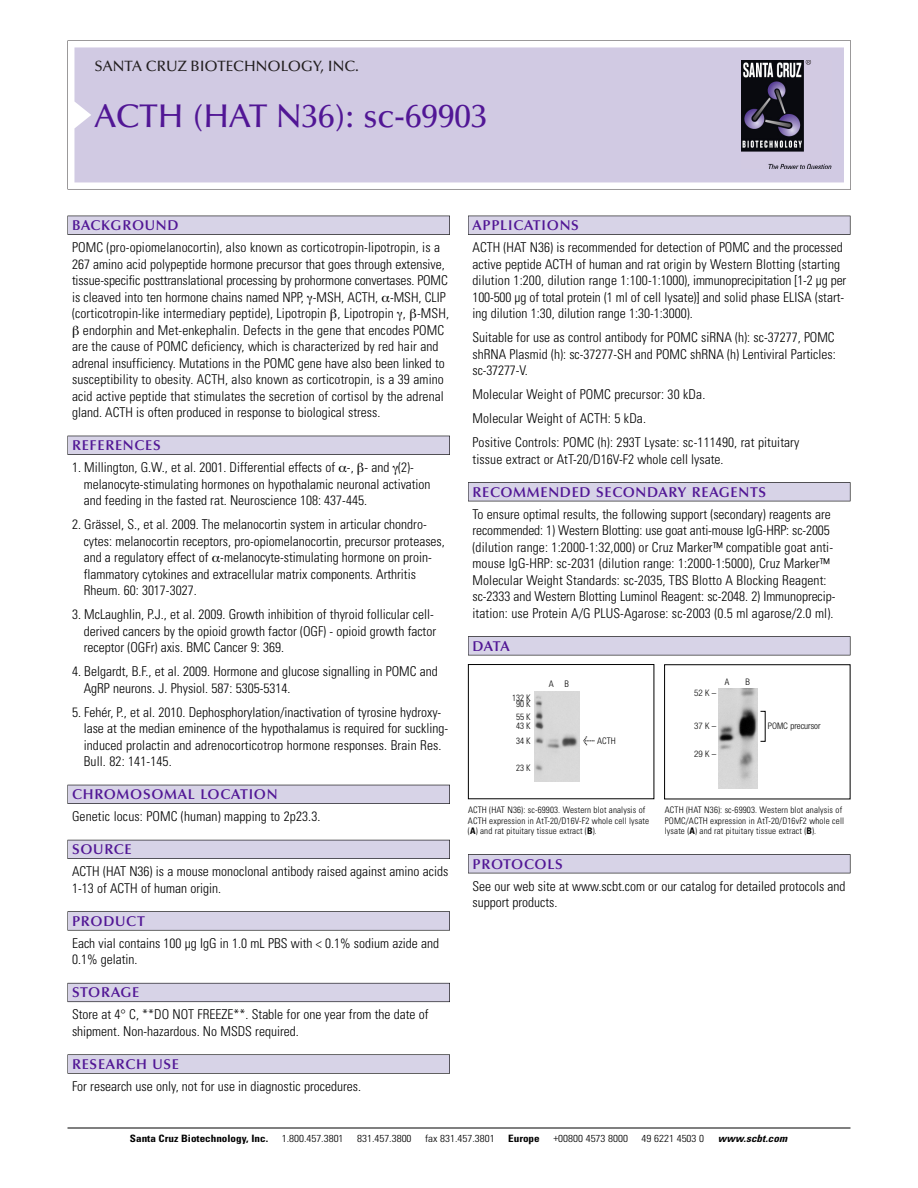
<style>
.page{position:relative;width:918px;height:1188px;background:#fff}
.page>*{position:absolute;margin:0;border:0;box-sizing:border-box;transform-origin:0 0}
.t1{font:500 33px "Optima";color:#511695}
.t2{font:500 15px "Optima";color:#231f20}
.t3{font:600 14.25px "Optima";letter-spacing:.05em;color:#511695}
.t4{font:300 condensed 13.5px/16.5px "Univers";color:#000}
.t5{font:300 condensed 10.2px "Univers";color:#000;scale:1.1 1}
.t6{font:700 condensed 10.2px "Univers";color:#000;scale:1.1 1}
.t7{font:italic 700 condensed 10.2px "Univers";letter-spacing:.005em;color:#000;scale:1.1 1}
.t8{font:300 condensed 9px/10.5px "Univers";letter-spacing:.015em;color:#000}
.t9{font:300 condensed 9px "Helvetica Neue";color:#000}
.s1{font-family:"Meta Plus";font-weight:400;font-stretch:normal;font-size:10.5px}
.s2{font-weight:700}
</style>
<div class="page">
<svg style="left:68px;top:40px;width:783px;height:149px"></svg>
<div style="left:74px;top:47px;width:770px;height:135px;background:#d1cae3"></div>
<img style="left:741px;top:60px;width:90px;height:108px">
<div style="left:68px;top:216px;width:382px;height:19px;background:#525155"></div>
<div style="left:68px;top:216px;width:381px;height:18px;background:#d7d3e7"></div>
<div style="left:68px;top:436px;width:382px;height:19px;background:#515055"></div>
<div style="left:68px;top:436px;width:381px;height:18px;background:#d7d3e7"></div>
<div style="left:68px;top:785px;width:382px;height:19px;background:#525158"></div>
<div style="left:68px;top:785px;width:381px;height:18px;background:#d7d3e7"></div>
<div style="left:68px;top:840px;width:382px;height:19px;background:#54535a"></div>
<div style="left:68px;top:840px;width:381px;height:18px;background:#d7d3e7"></div>
<svg style="left:68px;top:911px;width:382px;height:20px"></svg>
<div style="left:68px;top:912px;width:381px;height:18px;background:#d7d3e7"></div>
<div style="left:68px;top:983px;width:382px;height:19px;background:#66646e"></div>
<div style="left:68px;top:983px;width:381px;height:18px;background:#d7d3e7"></div>
<div style="left:68px;top:1054px;width:382px;height:20px;background:#616161"></div>
<div style="left:68px;top:1055px;width:381px;height:18px;background:#d7d3e7"></div>
<div style="left:468px;top:216px;width:382px;height:19px;background:#525155"></div>
<div style="left:468px;top:216px;width:382px;height:18px;background:#d7d3e7"></div>
<div style="left:468px;top:482px;width:382px;height:19px;background:#525155"></div>
<div style="left:468px;top:483px;width:382px;height:18px;background:#d7d3e7"></div>
<div style="left:468px;top:636px;width:382px;height:19px;background:#545357"></div>
<div style="left:468px;top:637px;width:382px;height:18px;background:#d7d3e7"></div>
<div style="left:468px;top:854px;width:382px;height:19px;background:#525155"></div>
<div style="left:468px;top:855px;width:382px;height:18px;background:#d7d3e7"></div>
<hr style="left:68px;top:1128px;width:782px;height:1px;background:#000">
<div style="left:468px;top:664px;width:186px;height:135px;border:1px solid #000"></div>
<img style="left:534px;top:692px;width:46px;height:90px">
<div style="left:664px;top:664px;width:186px;height:135px;border:1px solid #000"></div>
<img style="left:718px;top:688px;width:40px;height:100px">
<p class="t2" style="left:94px;top:61px;width:266px">SANTA CRUZ BIOTECHNOLOGY, INC.</p>
<h1 class="t1" style="left:94px;top:103px;width:395px">ACTH (HAT N36): sc-69903</h1>
<p class="t3" style="left:72px;top:219px;width:108px">BACKGROUND</p>
<p class="t4" style="left:72px;top:240px;width:370px">POMC (pro-opiomelanocortin), also known as corticotropin-lipotropin, is a</p>
<p class="t4" style="left:72px;top:257px;width:374px">267 amino acid polypeptide hormone precursor that goes through extensive,</p>
<p class="t4" style="left:72px;top:273px;width:377px">tissue-specific posttranslational processing by prohormone convertases. POMC</p>
<p class="t4" style="left:72px;top:290px;width:375px">is cleaved into ten hormone chains named NPP, -MSH, ACTH, -MSH, CLIP</p>
<p class="t4" style="left:72px;top:306px;width:378px">(corticotropin-like intermediary peptide), Lipotropin , Lipotropin , -MSH,</p>
<p class="t4" style="left:83px;top:323px;width:363px">endorphin and Met-enkephalin. Defects in the gene that encodes POMC</p>
<p class="t4" style="left:72px;top:339px;width:368px">are the cause of POMC deficiency, which is characterized by red hair and</p>
<p class="t4" style="left:72px;top:356px;width:374px">adrenal insufficiency. Mutations in the POMC gene have also been linked to</p>
<p class="t4" style="left:72px;top:372px;width:373px">susceptibility to obesity. ACTH, also known as corticotropin, is a 39 amino</p>
<p class="t4" style="left:72px;top:389px;width:373px">acid active peptide that stimulates the secretion of cortisol by the adrenal</p>
<p class="t4" style="left:72px;top:405px;width:310px">gland. ACTH is often produced in response to biological stress.</p>
<p class="t3" style="left:72px;top:440px;width:90px">REFERENCES</p>
<p class="t4" style="left:84px;top:460px;width:348px;text-indent:-12px">1. Millington, G.W., et al. 2001. Differential effects of -, - and (2)- melanocyte-stimulating hormones on hypothalamic neuronal activation and feeding in the fasted rat. Neuroscience 108: 437-445.</p>
<p class="t4" style="left:84px;top:517px;width:363px;text-indent:-12px">2. Grässel, S., et al. 2009. The melanocortin system in articular chondro&shy;cytes: melanocortin receptors, pro-opiomelanocortin, precursor proteases, and a regulatory effect of -melanocyte-stimulating hormone on proin&shy;flammatory cytokines and extracellular matrix components. Arthritis Rheum. 60: 3017-3027.</p>
<p class="t4" style="left:84px;top:607px;width:354px;text-indent:-12px">3. McLaughlin, P.J., et al. 2009. Growth inhibition of thyroid follicular cell&shy;derived cancers by the opioid growth factor (OGF) - opioid growth factor receptor (OGFr) axis. BMC Cancer 9: 369.</p>
<p class="t4" style="left:84px;top:664px;width:356px;text-indent:-12px">4. Belgardt, B.F., et al. 2009. Hormone and glucose signalling in POMC and<br>AgRP neurons. J. Physiol. 587: 5305-5314.</p>
<p class="t4" style="left:84px;top:705px;width:366px;text-indent:-12px">5. Fehér, P., et al. 2010. Dephosphorylation/inactivation of tyrosine hydroxy&shy;lase at the median eminence of the hypothalamus is required for suckling&shy;induced prolactin and adrenocorticotrop hormone responses. Brain Res.<br>Bull. 82: 141-145.</p>
<p class="t3" style="left:72px;top:789px;width:207px">CHROMOSOMAL LOCATION</p>
<p class="t4" style="left:72px;top:809px;width:250px">Genetic locus: POMC (human) mapping to 2p23.3.</p>
<p class="t3" style="left:72px;top:844px;width:61px">SOURCE</p>
<p class="t4" style="left:72px;top:864px;width:378px">ACTH (HAT N36) is a mouse monoclonal antibody raised against amino acids<br>1-13 of ACTH of human origin.</p>
<p class="t3" style="left:72px;top:915px;width:74px">PRODUCT</p>
<p class="t4" style="left:72px;top:936px;width:369px">Each vial contains 100 µg IgG in 1.0 mL PBS with &lt; 0.1% sodium azide and<br>0.1% gelatin.</p>
<p class="t3" style="left:72px;top:987px;width:69px">STORAGE</p>
<p class="t4" style="left:72px;top:1007px;width:358px">Store at 4° C, **DO NOT FREEZE**. Stable for one year from the date of shipment. Non-hazardous. No MSDS required.</p>
<p class="t3" style="left:72px;top:1058px;width:109px">RESEARCH USE</p>
<p class="t4" style="left:72px;top:1079px;width:290px">For research use only, not for use in diagnostic procedures.</p>
<p class="t3" style="left:473px;top:219px;width:108px">APPLICATIONS</p>
<p class="t4" style="left:473px;top:240px;width:375px">ACTH (HAT N36) is recommended for detection of POMC and the processed active peptide ACTH of human and rat origin by Western Blotting (starting dilution 1:200, dilution range 1:100-1:1000), immunoprecipitation [1-2 µg per 100-500 µg of total protein (1 ml of cell lysate)] and solid phase ELISA (start&shy;ing dilution 1:30, dilution range 1:30-1:3000).</p>
<p class="t4" style="left:473px;top:330px;width:365px;text-align:justify">Suitable for use as control antibody for POMC siRNA (h): sc-37277, POMC shRNA Plasmid (h): sc-37277-SH and POMC shRNA (h) Lentiviral Particles: sc-37277-V.</p>
<p class="t4" style="left:473px;top:383px;width:328px;line-height:24px">Molecular Weight of POMC precursor: 30 kDa.<br>Molecular Weight of ACTH: 5 kDa.<br>Positive Controls: POMC (h): 293T Lysate: sc-111490, rat pituitary</p>
<p class="t4" style="left:473px;top:452px;width:252px">tissue extract or AtT-20/D16V-F2 whole cell lysate.</p>
<p class="t3" style="left:473px;top:486px;width:295px">RECOMMENDED SECONDARY REAGENTS</p>
<p class="t4" style="left:473px;top:507px;width:364px">To ensure optimal results, the following support (secondary) reagents are recommended: 1) Western Blotting: use goat anti-mouse IgG-HRP: sc-2005 (dilution range: 1:2000-1:32,000) or Cruz Marker™ compatible goat anti&shy;mouse IgG-HRP: sc-2031 (dilution range: 1:2000-1:5000), Cruz Marker™ Molecular Weight Standards: sc-2035, TBS Blotto A Blocking Reagent: sc-2333 and Western Blotting Luminol Reagent: sc-2048. 2) Immunoprecip&shy;itation: use Protein A/G PLUS-Agarose: sc-2003 (0.5 ml agarose/2.0 ml).</p>
<p class="t3" style="left:473px;top:640px;width:39px">DATA</p>
<p class="t8" style="left:512px;top:693px;width:20px">132 K</p>
<p class="t8" style="left:516px;top:697px;width:16px;line-height:13.5px">90 K<br>55 K</p>
<p class="t8" style="left:516px;top:719px;width:16px;line-height:15px">43 K<br>34 K</p>
<p class="t8" style="left:516px;top:763px;width:16px">23 K</p>
<p class="t8" style="left:549px;top:680px;width:22px">A B</p>
<p class="t8" style="left:583px;top:737px;width:34px"><span class="s1">&lt;</span> ACTH</p>
<p class="t9" style="left:694px;top:689px;width:24px">52K–</p>
<p class="t9" style="left:694px;top:722px;width:24px">37K–</p>
<p class="t9" style="left:694px;top:750px;width:24px">29K–</p>
<p class="t9" style="left:725px;top:679px;width:6px">A</p>
<p class="t9" style="left:745px;top:679px;width:6px">B</p>
<p class="t9" style="left:768px;top:722px;width:54px">POMC precursor</p>
<p class="t8" style="left:468px;top:806px;width:183px">ACTH (HAT N36): sc-69903. Western blot analysis of<br>ACTH expression in AtT-20/D16V-F2 whole cell lysate (<span class="s2">A</span>) and rat pituitary tissue extract (<span class="s2">B</span>).</p>
<p class="t8" style="left:665px;top:806px;width:181px">ACTH (HAT N36): sc-69903. Western blot analysis of<br>POMC/ACTH expression in AtT-20/D16vF2 whole cell lysate (<span class="s2">A</span>) and rat pituitary tissue extract (<span class="s2">B</span>).</p>
<p class="t3" style="left:473px;top:858px;width:92px">PROTOCOLS</p>
<p class="t4" style="left:473px;top:879px;width:375px">See our web site at www.scbt.com or our catalog for detailed protocols and support products.</p>
<p class="t6" style="left:130px;top:1135px;width:127px">Santa Cruz Biotechnology, Inc.</p>
<p class="t5" style="left:282px;top:1135px;width:58px">1.800.457.3801</p>
<p class="t5" style="left:357px;top:1135px;width:51px">831.457.3800</p>
<p class="t5" style="left:425px;top:1135px;width:65px">fax 831.457.3801</p>
<p class="t6" style="left:508px;top:1135px;width:30px">Europe</p>
<p class="t5" style="left:553px;top:1135px;width:69px">+00800 4573 8000</p>
<p class="t5" style="left:642px;top:1135px;width:58px">49 6221 4503 0</p>
<p class="t7" style="left:718px;top:1135px;width:64px">www.scbt.com</p>
</div>
